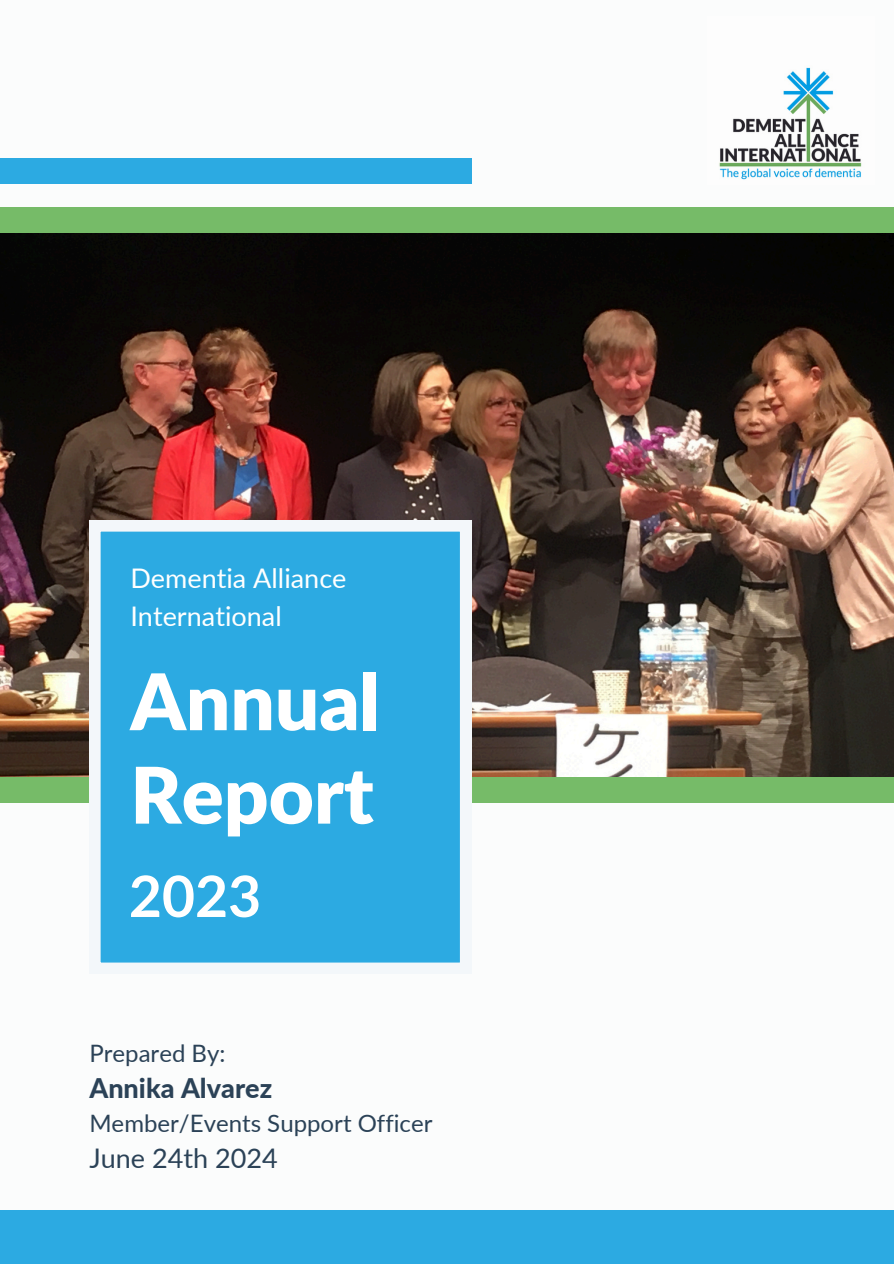
<style>
.page{position:relative;width:894px;height:1264px;background:#fff}
.page>*{position:absolute;margin:0;border:0;box-sizing:border-box;transform-origin:0 0}
.t1{font:900 78px/93.3px "Lato";color:#fff}
.t2{font:700 57px "Lato";color:#fff}
.t3{font:27px/37.2px "Lato";color:#fff}
.t4{font:800 27px "Lato";color:#2b4257}
.t5{font:27px "Lato";color:#2b4257}
.t6{font:24px "Lato";color:#2b4257}
</style>
<div class="page">
<div style="left:0;top:0;width:893px;height:1263px;background:#fbfcfc"></div>
<img style="left:0;top:232px;width:893px;height:545px">
<div style="left:0;top:777px;width:893px;height:25px;background:#76bb68"></div>
<div style="left:0;top:1209px;width:893px;height:54px;background:#2caae2"></div>
<svg style="left:89px;top:520px;width:382px;height:443px;background:#3cb0e4"></svg>
<div style="left:0;top:207px;width:893px;height:25px;background:#76bb68"></div>
<div style="left:0;top:159px;width:471px;height:25px;background:#2caae2"></div>
<img style="left:719px;top:67px;width:143px;height:113px">
<h2 class="t3" style="left:130px;top:559px;width:217px">Dementia Alliance<br>International</h2>
<h1 class="t1" style="left:130px;top:653px;width:251px">Annual<br>Report</h1>
<h3 class="t2" style="left:129px;top:860px;width:134px">2023</h3>
<p class="t6" style="left:89px;top:1038px;width:138px">Prepared By:</p>
<p class="t4" style="left:89px;top:1071px;width:184px">Annika Alvarez</p>
<p class="t6" style="left:89px;top:1108px;width:344px">Member/Events Support Officer</p>
<p class="t5" style="left:89px;top:1141px;width:190px">June 24th 2024</p>
</div>
